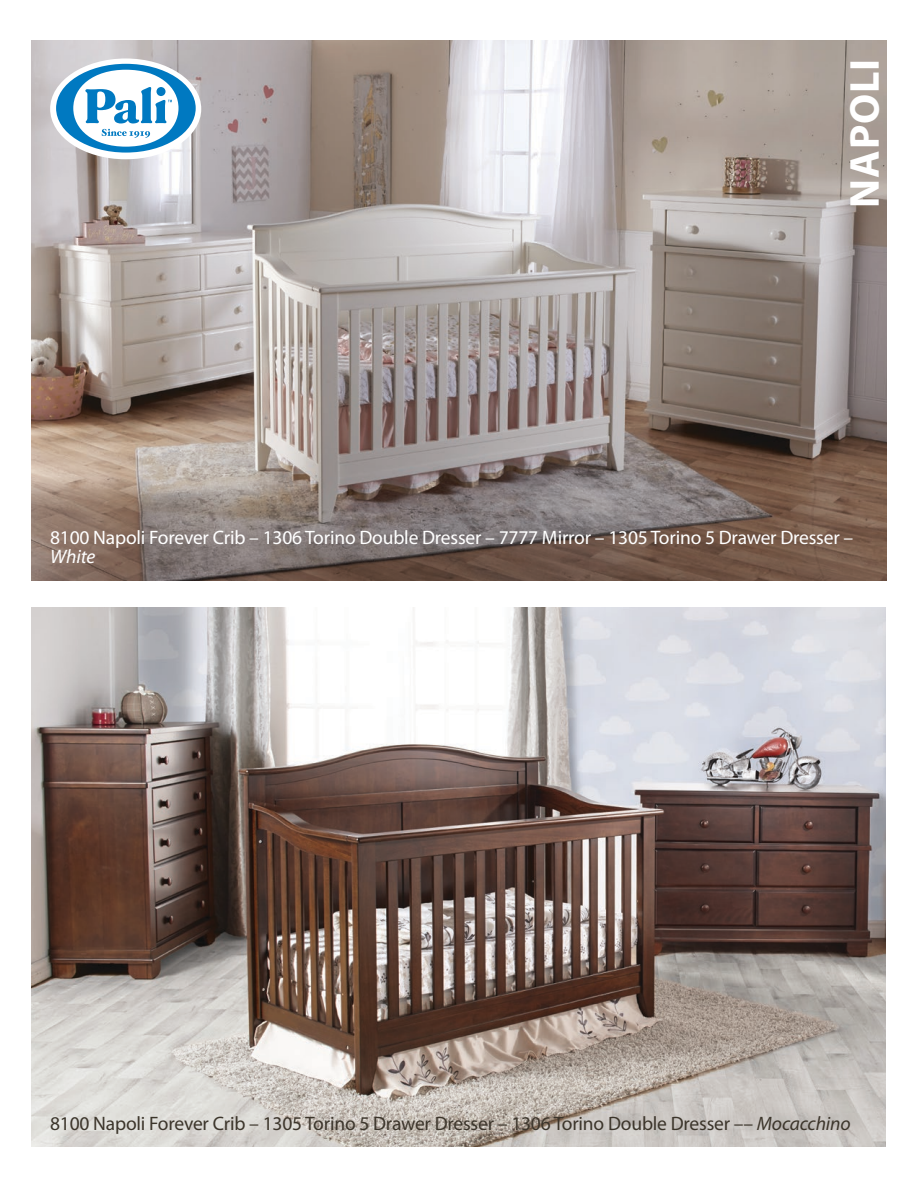
<style>
.page{position:relative;width:918px;height:1188px;background:#fff}
.page>*{position:absolute;margin:0;border:0;box-sizing:border-box;transform-origin:0 0}
.t1{font:700 42px "Myriad Pro";letter-spacing:.02em;color:#fff}
.t2{font:19.5px "Myriad Pro";letter-spacing:-.01em;color:#fff}
.t3{font:19.5px "Myriad Pro";letter-spacing:-.01em;color:#3c352b}
.t4{font:italic 19.5px "Myriad Pro";letter-spacing:-.01em;color:#fff}
.s1{font-style:italic}
</style>
<div class="page">
<img style="left:32px;top:40px;width:855px;height:540px">
<img style="left:32px;top:608px;width:854px;height:539px">
<div style="left:50px;top:59px;width:151px;height:100px;background:#fff;border-radius:50%"></div>
<svg style="left:56px;top:64px;width:140px;height:89px"></svg>
<h1 class="t1" style="left:837px;top:208px;width:150px;rotate:-90deg">NAPOLI</h1>
<p class="t2" style="left:50px;top:526px;width:805px">8100 Napoli Forever Crib – 1306 Torino Double Dresser – 7777 Mirror – 1305 Torino 5 Drawer Dresser –</p>
<p class="t4" style="left:50px;top:545px;width:47px">White</p>
<p class="t3" style="left:50px;top:1111px;width:802px">8100 Napoli Forever Crib – 1305 Torino 5 Drawer Dresser – 1306 Torino Double Dresser –– <span class="s1">Mocacchino</span></p>
</div>
